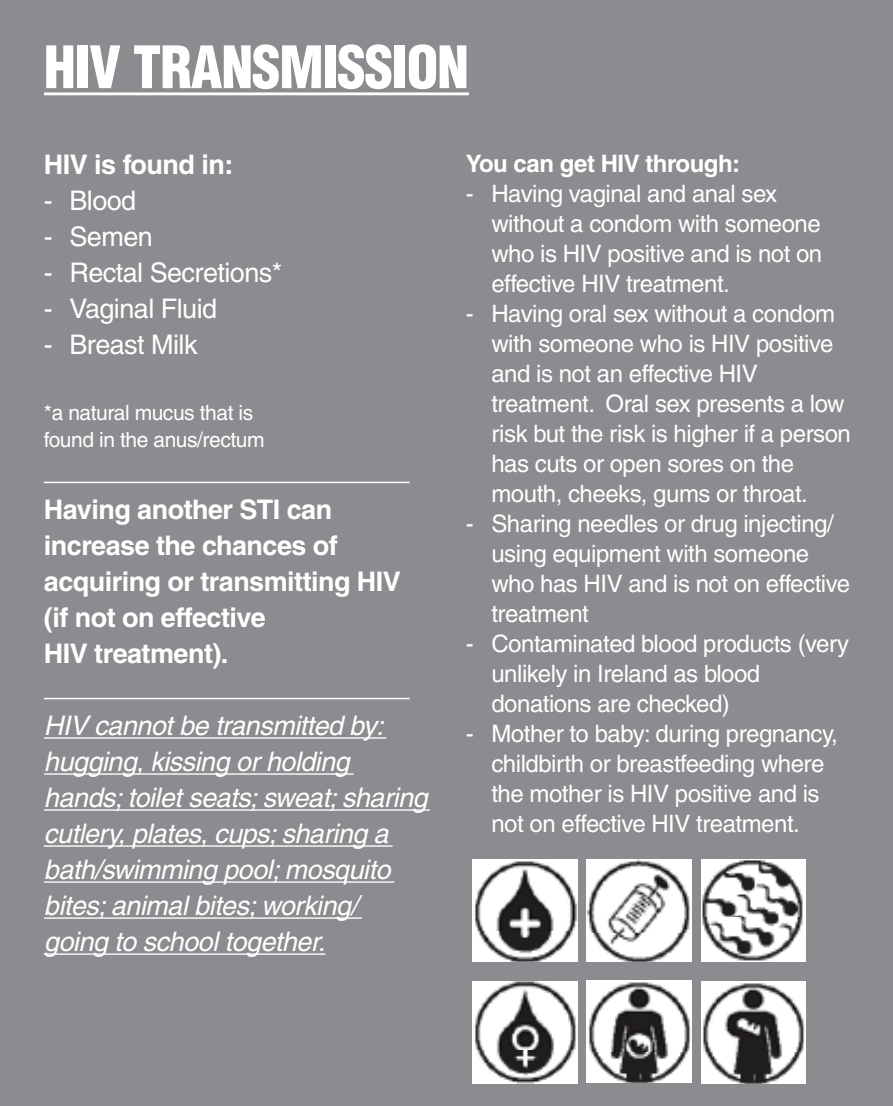
<style>
.page{position:relative;width:893px;height:1106px;background:#fff}
.page>*{position:absolute;margin:0;border:0;box-sizing:border-box;transform-origin:0 0}
.t1{font:900 condensed 57px "Helvetica LT";letter-spacing:-.02em;color:#fff}
.t2{font:italic 27px/36px "Helvetica LT";letter-spacing:-.02em;color:#fff}
.t3{font:700 27px/36px "Helvetica LT";letter-spacing:-.02em;color:#fff}
.t4{font:27px "Helvetica LT";letter-spacing:-.02em;color:#fff}
.t5{font:24px/30px "Helvetica LT";letter-spacing:-.02em;color:#fff}
.t6{font:700 24px "Helvetica LT";letter-spacing:-.02em;color:#fff}
.t7{font:21px/27px "Helvetica LT";letter-spacing:-.02em;color:#fff}
</style>
<div class="page">
<div style="left:877px;top:0;width:16px;height:1106px;background:#8b8c8f"></div>
<div style="left:0;top:0;width:877px;height:1106px;background:#8b8c8f"></div>
<hr style="left:44px;top:92px;width:425px;height:3px;background:#fff">
<hr style="left:44px;top:737px;width:342px;height:1px;background:#fff">
<hr style="left:44px;top:773px;width:310px;height:1px;background:#fff">
<hr style="left:44px;top:809px;width:386px;height:1px;background:#fff">
<hr style="left:44px;top:845px;width:349px;height:1px;background:#fff">
<hr style="left:44px;top:881px;width:350px;height:1px;background:#fff">
<hr style="left:44px;top:917px;width:318px;height:1px;background:#fff">
<hr style="left:44px;top:953px;width:281px;height:1px;background:#fff">
<hr style="left:44px;top:481px;width:366px;height:2px;background:#fff">
<hr style="left:44px;top:697px;width:366px;height:2px;background:#fff">
<img style="left:473px;top:859px;width:104px;height:102px">
<img style="left:701px;top:859px;width:104px;height:102px">
<img style="left:587px;top:859px;width:104px;height:102px">
<img style="left:473px;top:981px;width:104px;height:102px">
<img style="left:587px;top:980px;width:104px;height:102px">
<img style="left:701px;top:981px;width:104px;height:102px">
<h1 class="t1" style="left:44px;top:31px;width:426px">HIV TRANSMISSION</h1>
<p class="t3" style="left:44px;top:146px;width:191px">HIV is found in:</p>
<p class="t4" style="left:44px;top:185px;width:94px">- Blood</p>
<p class="t4" style="left:44px;top:221px;width:110px">- Semen</p>
<p class="t4" style="left:44px;top:257px;width:240px">- Rectal Secretions*</p>
<p class="t4" style="left:44px;top:293px;width:175px">- Vaginal Fluid</p>
<p class="t4" style="left:44px;top:329px;width:155px">- Breast Milk</p>
<p class="t7" style="left:44px;top:399px;width:222px">*a natural mucus that is found in the anus/rectum</p>
<p class="t3" style="left:44px;top:491px;width:358px">Having another STI can increase the chances of acquiring or transmitting HIV (if not on effective<br>HIV treatment).</p>
<p class="t2" style="left:44px;top:707px;width:385px">HIV cannot be transmitted by: hugging, kissing or holding hands; toilet seats; sweat; sharing cutlery, plates, cups; sharing a bath/swimming pool; mosquito bites; animal bites; working/ going to school together.</p>
<p class="t6" style="left:466px;top:149px;width:276px">You can get HIV through:</p>
<p class="t5" style="left:491px;top:178px;width:332px;text-indent:-26px">- Having vaginal and anal sex without a condom with someone who is HIV positive and is not on effective HIV treatment.</p>
<p class="t5" style="left:491px;top:298px;width:361px;text-indent:-26px">- Having oral sex without a condom with someone who is HIV positive and is not an effective HIV treatment. Oral sex presents a low risk but the risk is higher if a person has cuts or open sores on the mouth, cheeks, gums or throat.</p>
<p class="t5" style="left:491px;top:508px;width:360px;text-indent:-26px">- Sharing needles or drug injecting/ using equipment with someone who has HIV and is not on effective treatment</p>
<p class="t5" style="left:491px;top:628px;width:359px;text-indent:-26px">- Contaminated blood products (very unlikely in Ireland as blood donations are checked)</p>
<p class="t5" style="left:466px;top:718px;width:373px;text-align:center">- Mother to baby: during pregnancy, childbirth or breastfeeding where<br>the mother is HIV positive and is<br>not on effective HIV treatment.</p>
</div>
